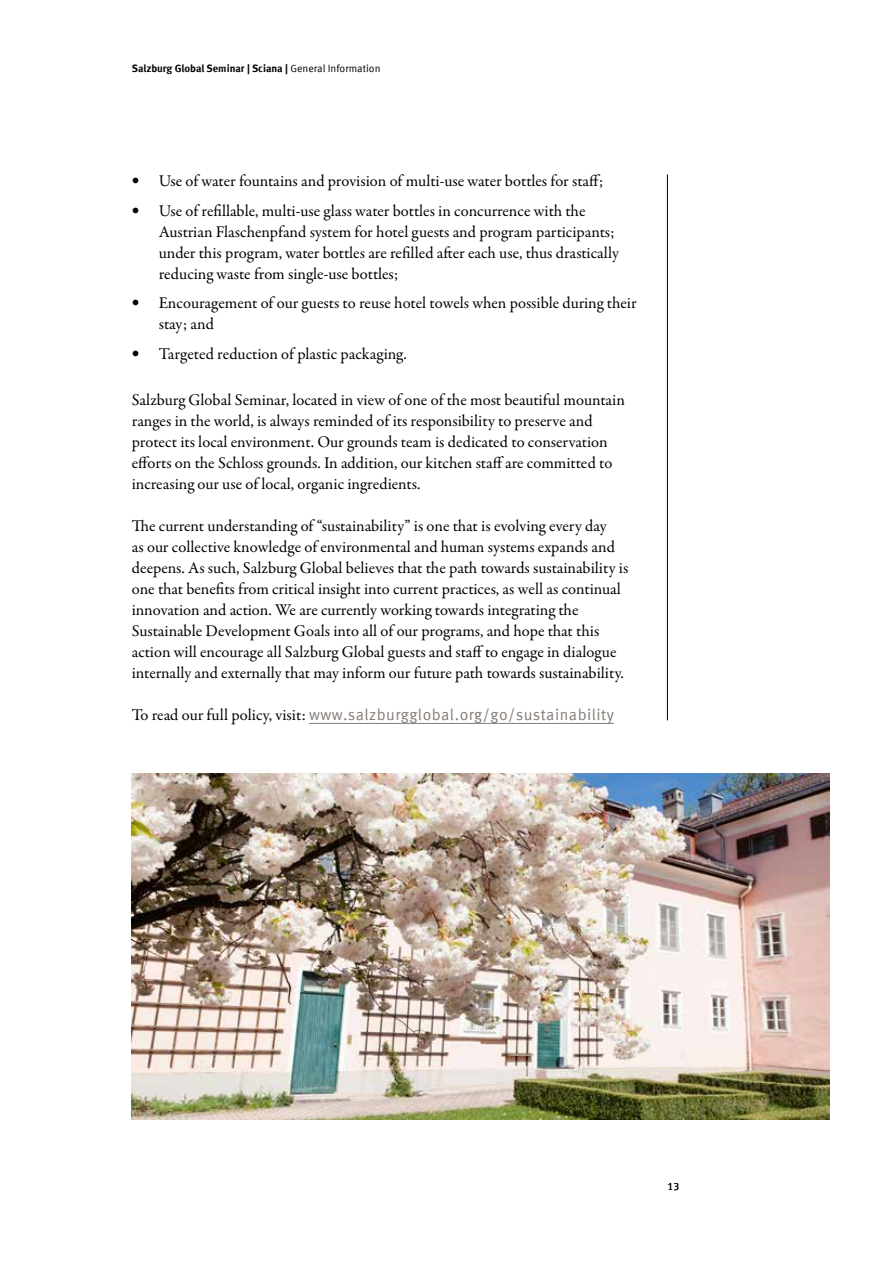
<style>
.page{position:relative;width:893px;height:1263px;background:#fff}
.page>*{position:absolute;margin:0;border:0;box-sizing:border-box;transform-origin:0 0}
.t1{font:16.5px/21px "Garamond Premr Pro";color:#000}
.t2{font:15.75px "Meta Offc Norm";letter-spacing:.03em;color:#847c77}
.t3{font:700 10.5px "Meta Offc";letter-spacing:-.005em;color:#000}
.t4{font:10.5px "Meta Offc Norm";color:#000}
.s1{font-family:"Meta Offc Norm";font-weight:400}
.s2{font-family:"Swift Com";font-weight:800;font-size:15.75px}
.s3{font-family:"Garamond Premr Pro";font-size:16.5px;color:#000}
</style>
<div class="page">
<img style="left:132px;top:774px;width:697px;height:345px">
<hr style="left:309px;top:723px;width:305px;height:1px;background:#847c77">
<hr style="left:667px;top:174px;width:1px;height:546px;background:#000">
<p class="t3" style="left:132px;top:62px;width:250px">Salzburg Global Seminar | Sciana | <span class="s1">General Information</span></p>
<p class="t1" style="left:132px;top:171px;width:473px"><span class="s2">•</span> Use of water fountains and provision of multi-use water bottles for staff;</p>
<p class="t1" style="left:159px;top:201px;width:462px;text-indent:-27px"><span class="s2">•</span> Use of refillable, multi-use glass water bottles in concurrence with the Austrian Flaschenpfand system for hotel guests and program participants; under this program, water bottles are refilled after each use, thus drastically reducing waste from single-use bottles;</p>
<p class="t1" style="left:159px;top:293px;width:479px;text-indent:-27px"><span class="s2">•</span> Encouragement of our guests to reuse hotel towels when possible during their stay; and</p>
<p class="t1" style="left:132px;top:344px;width:277px"><span class="s2">•</span> Targeted reduction of plastic packaging.</p>
<p class="t1" style="left:132px;top:390px;width:495px">Salzburg Global Seminar, located in view of one of the most beautiful mountain ranges in the world, is always reminded of its responsibility to preserve and protect its local environment. Our grounds team is dedicated to conservation efforts on the Schloss grounds. In addition, our kitchen staff are committed to increasing our use of local, organic ingredients.</p>
<p class="t1" style="left:132px;top:516px;width:498px">The current understanding of “sustainability” is one that is evolving every day<br>as our collective knowledge of environmental and human systems expands and deepens. As such, Salzburg Global believes that the path towards sustainability is one that benefits from critical insight into current practices, as well as continual innovation and action. We are currently working towards integrating the Sustainable Development Goals into all of our programs, and hope that this action will encourage all Salzburg Global guests and staff to engage in dialogue internally and externally that may inform our future path towards sustainability.</p>
<p class="t2" style="left:132px;top:706px;width:484px"><span class="s3">To read our full policy, visit:</span> www.salzburgglobal.org/go/sustainability</p>
<p class="t4" style="left:668px;top:1181px;width:13px">13</p>
</div>
